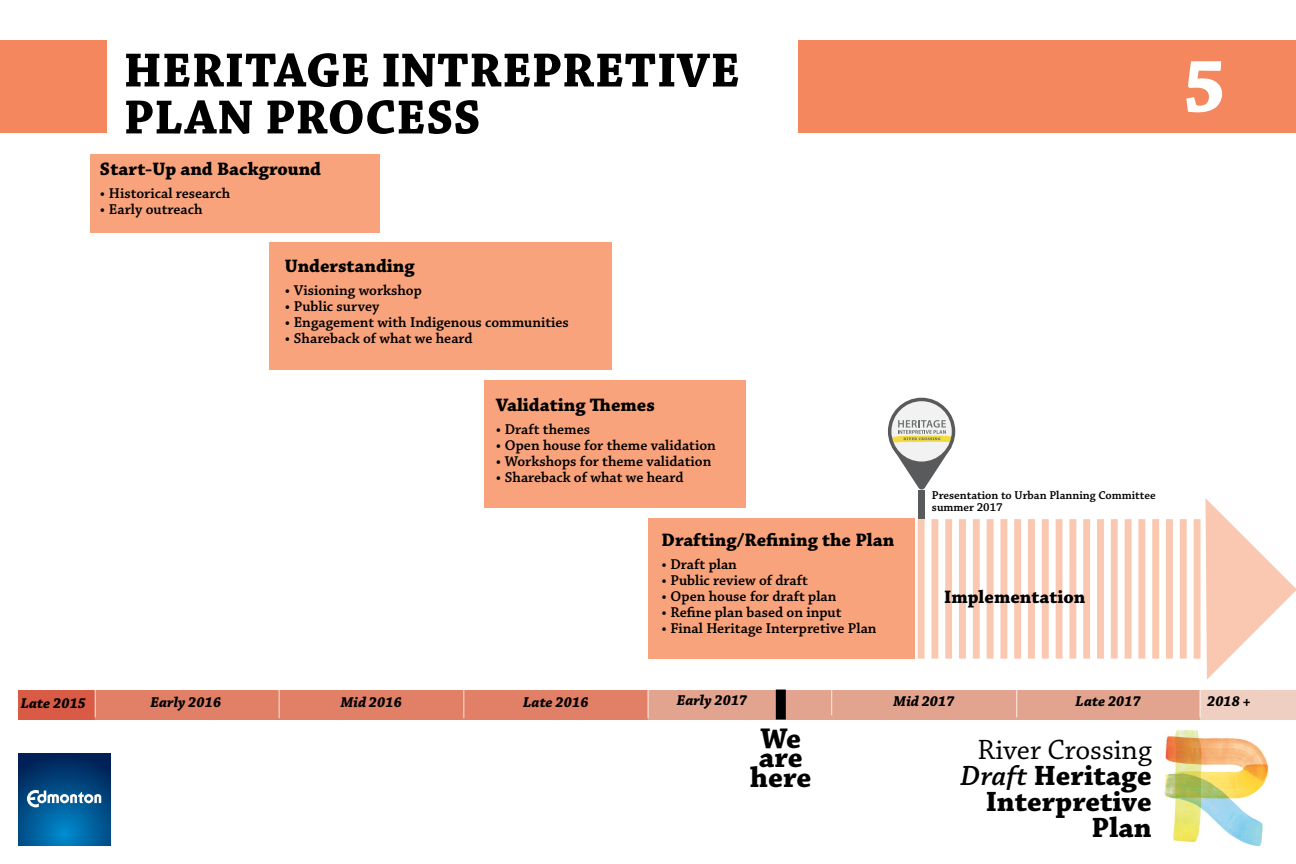
<style>
.page{position:relative;width:1296px;height:864px;background:#fff}
.page>*{position:absolute;margin:0;border:0;box-sizing:border-box;transform-origin:0 0}
.t1{font:700 78px "Chaparral Pro";color:#fff}
.t2{font:700 50.5px "Chaparral Pro";letter-spacing:.005em;color:#000}
.t3{font:700 30px "Chaparral Pro";letter-spacing:-.005em;color:#000}
.t4{font:700 29.4px/26px "Chaparral Pro";color:#000;text-align:right}
.t5{font:700 19px "Chaparral Pro";color:#000}
.t6{font:600 15px "Chaparral Pro";color:#000}
.t7{font:italic 700 15px "Chaparral Pro";color:#000}
.t8{font:600 12px/12px "Chaparral Pro";color:#000}
.s1{font-weight:400}
.s2{font-weight:600;font-style:italic}
</style>
<div class="page">
<div style="left:798px;top:40px;width:498px;height:92px;background:#f5875f"></div>
<svg style="left:18px;top:753px;width:93px;height:93px;background:#004b85"></svg>
<svg style="left:27px;top:790px;width:74px;height:17px"></svg>
<div style="left:0;top:40px;width:107px;height:92px;background:#f5875f"></div>
<img style="left:1164px;top:729px;width:105px;height:117px">
<svg style="left:918px;top:498px;width:378px;height:181px"></svg>
<svg style="left:890px;top:399px;width:64px;height:64px"></svg>
<svg style="left:892px;top:420px;width:60px;height:70px"></svg>
<div style="left:888px;top:398px;width:67px;height:67px;border:3px solid #595a5c;border-radius:50%"></div>
<div style="left:918px;top:491px;width:7px;height:28px;background:#595a5c"></div>
<div style="left:90px;top:154px;width:290px;height:78px;background:#f8a37c"></div>
<div style="left:648px;top:518px;width:267px;height:141px;background:#f8a37c"></div>
<div style="left:18px;top:690px;width:77px;height:30px;background:#d95b45"></div>
<div style="left:648px;top:690px;width:552px;height:30px;background:#e3a48f"></div>
<div style="left:1200px;top:690px;width:96px;height:30px;background:#efcfc2"></div>
<div style="left:95px;top:690px;width:553px;height:30px;background:#e18067"></div>
<hr style="left:95px;top:684px;width:1px;height:34px;background:#fff">
<hr style="left:279px;top:685px;width:1px;height:33px;background:#fff">
<hr style="left:463px;top:685px;width:1px;height:33px;background:#fff">
<hr style="left:648px;top:685px;width:1px;height:33px;background:#fff">
<hr style="left:1016px;top:684px;width:1px;height:34px;background:#fff">
<hr style="left:1200px;top:684px;width:1px;height:34px;background:#fff">
<hr style="left:831px;top:682px;width:1px;height:33px;background:#fff">
<div style="left:776px;top:690px;width:10px;height:30px;background:#000"></div>
<div style="left:484px;top:380px;width:262px;height:127px;background:#f8a37c"></div>
<div style="left:269px;top:242px;width:343px;height:127px;background:#f8a37c"></div>
<h2 class="t2" style="left:124px;top:41px;width:618px">HERITAGE INTREPRETIVE</h2>
<h2 class="t2" style="left:124px;top:88px;width:359px">PLAN PROCESS</h2>
<p class="t5" style="left:100px;top:158px;width:223px">Start-Up and Background</p>
<p class="t6" style="left:100px;top:185px;width:132px">• Historical research</p>
<p class="t6" style="left:100px;top:201px;width:104px">• Early outreach</p>
<p class="t5" style="left:285px;top:255px;width:131px">Understanding</p>
<p class="t6" style="left:285px;top:282px;width:139px">• Visioning workshop</p>
<p class="t6" style="left:285px;top:298px;width:96px">• Public survey</p>
<p class="t6" style="left:285px;top:314px;width:286px">• Engagement with Indigenous communities</p>
<p class="t6" style="left:285px;top:330px;width:189px">• Shareback of what we heard</p>
<p class="t5" style="left:496px;top:394px;width:161px">Validating Themes</p>
<p class="t6" style="left:496px;top:420px;width:96px">• Draft themes</p>
<p class="t6" style="left:496px;top:436px;width:222px">• Open house for theme validation</p>
<p class="t6" style="left:496px;top:452px;width:217px">• Workshops for theme validation</p>
<p class="t6" style="left:496px;top:468px;width:189px">• Shareback of what we heard</p>
<p class="t5" style="left:661px;top:529px;width:234px">Drafting/Refining the Plan</p>
<p class="t6" style="left:661px;top:556px;width:77px">• Draft plan</p>
<p class="t6" style="left:661px;top:572px;width:148px">• Public review of draft</p>
<p class="t6" style="left:661px;top:588px;width:177px">• Open house for draft plan</p>
<p class="t6" style="left:661px;top:604px;width:182px">• Refine plan based on input</p>
<p class="t6" style="left:661px;top:620px;width:217px">• Final Heritage Interpretive Plan</p>
<h1 class="t1" style="left:1182px;top:41px;width:45px">5</h1>
<p class="t8" style="left:932px;top:489px;width:225px">Presentation to Urban Planning Committee summer 2017</p>
<p class="t5" style="left:944px;top:586px;width:143px">Implementation</p>
<p class="t7" style="left:21px;top:694px;width:67px">Late 2015</p>
<p class="t7" style="left:151px;top:693px;width:72px">Early 2016</p>
<p class="t7" style="left:341px;top:693px;width:63px">Mid 2016</p>
<p class="t7" style="left:523px;top:693px;width:67px">Late 2016</p>
<p class="t7" style="left:677px;top:692px;width:72px">Early 2017</p>
<p class="t7" style="left:894px;top:692px;width:63px">Mid 2017</p>
<p class="t7" style="left:1076px;top:692px;width:67px">Late 2017</p>
<p class="t7" style="left:1207px;top:692px;width:46px">2018 +</p>
<h3 class="t3" style="left:760px;top:721px;width:42px">We</h3>
<h3 class="t3" style="left:759px;top:740px;width:45px">are</h3>
<h3 class="t3" style="left:750px;top:760px;width:63px">here</h3>
<h3 class="t4" style="left:961px;top:737px;width:193px"><span class="s1">River Crossing<br></span><span class="s2">Draft</span> Heritage<br>Interpretive<br>Plan</h3>
</div>
